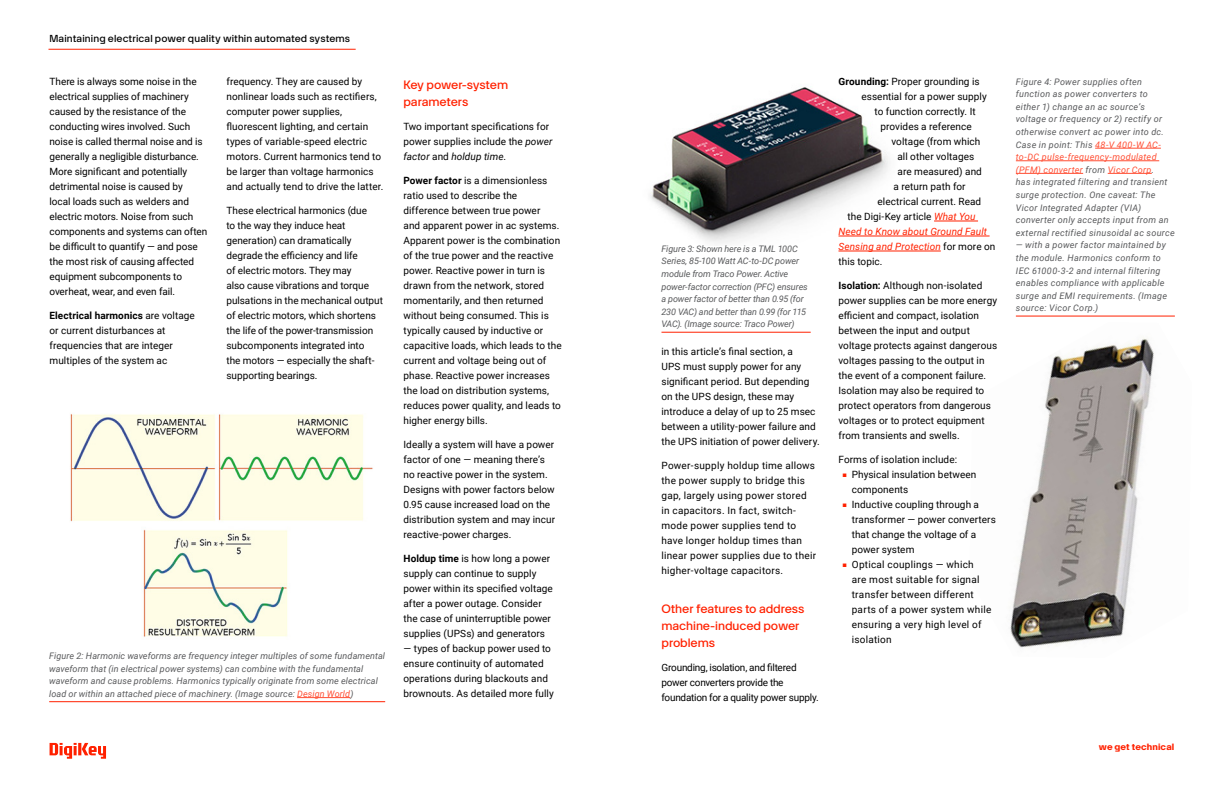
<style>
.page{position:relative;width:1224px;height:792px;background:#fff}
.page>*{position:absolute;margin:0;border:0;box-sizing:border-box;transform-origin:0 0}
.t1{font:12px/16.8px "Digi Key Artex";letter-spacing:-.01em;color:#ff2100}
.t2{font:10px/15px "Roboto";letter-spacing:.005em;color:#000}
.t3{font:10px/15px "Roboto";letter-spacing:.025em;color:#000}
.t4{font:10px/15px "Roboto";letter-spacing:-.025em;color:#000}
.t5{font:10px "Digi Key Artex";letter-spacing:.01em;color:#000}
.t6{font:italic 10px "Roboto";letter-spacing:.01em;color:#ff2100}
.t7{font:italic 9px/12.6px "Roboto";letter-spacing:.02em;color:#58595b}
.t8{font:italic 9px/12.6px "Roboto";letter-spacing:-.01em;color:#58595b}
.t9{font:700 9px "Digi Key Artex";letter-spacing:.015em;color:#ff2100}
.s1{font-weight:700}
.s2{color:#ff4e33}
.s3{font-style:italic}
.s4{font-style:italic;color:#ff2100}
.s5{font-style:normal;color:#000}
.s6{color:#ff2100}
</style>
<div class="page">
<svg style="left:50px;top:743px;width:56px;height:16px"></svg>
<img style="left:650px;top:87px;width:262px;height:156px">
<img style="left:1010px;top:337px;width:144px;height:311px">
<hr style="left:48px;top:49px;width:308px;height:1px;background:#ff2100">
<hr style="left:934px;top:221px;width:44px;height:1px;background:#ff2100">
<hr style="left:838px;top:236px;width:152px;height:1px;background:#ff2100">
<hr style="left:838px;top:251px;width:103px;height:1px;background:#ff2100">
<img style="left:70px;top:414px;width:303px;height:223px">
<hr style="left:49px;top:701px;width:336px;height:1px;background:#ff2100">
<hr style="left:297px;top:697px;width:53px;height:1px;background:#ff4e33">
<hr style="left:662px;top:332px;width:149px;height:1px;background:#ff2100">
<hr style="left:1095px;top:148px;width:66px;height:1px;background:#ff4e33">
<hr style="left:1016px;top:161px;width:143px;height:1px;background:#ff4e33">
<hr style="left:1016px;top:173px;width:67px;height:1px;background:#ff4e33">
<hr style="left:1108px;top:173px;width:44px;height:1px;background:#ff4e33">
<hr style="left:1016px;top:316px;width:159px;height:1px;background:#ff2100">
<p class="t5" style="left:50px;top:32px;width:302px">Maintaining electrical power quality within automated systems</p>
<p class="t2" style="left:50px;top:74px;width:159px">There is always some noise in the electrical supplies of machinery caused by the resistance of the conducting wires involved. Such noise is called thermal noise and is generally a negligible disturbance.<br>More significant and potentially detrimental noise is caused by<br>local loads such as welders and electric motors. Noise from such components and systems can often be difficult to quantify — and pose the most risk of causing affected equipment subcomponents to overheat, wear, and even fail.</p>
<p class="t2" style="left:50px;top:308px;width:147px"><span class="s1">Electrical harmonics</span> are voltage or current disturbances at frequencies that are integer multiples of the system ac</p>
<p class="t2" style="left:226px;top:74px;width:158px">frequency. They are caused by nonlinear loads such as rectifiers, computer power supplies, fluorescent lighting, and certain types of variable-speed electric motors. Current harmonics tend to be larger than voltage harmonics and actually tend to drive the latter.</p>
<p class="t2" style="left:226px;top:203px;width:158px">These electrical harmonics (due<br>to the way they induce heat generation) can dramatically degrade the efficiency and life<br>of electric motors. They may<br>also cause vibrations and torque pulsations in the mechanical output of electric motors, which shortens the life of the power-transmission subcomponents integrated into<br>the motors — especially the shaft&shy;supporting bearings.</p>
<p class="t7" style="left:49px;top:649px;width:337px">Figure 2: Harmonic waveforms are frequency integer multiples of some fundamental waveform that (in electrical power systems) can combine with the fundamental waveform and cause problems. Harmonics typically originate from some electrical load or within an attached piece of machinery. (Image source: <span class="s2">Design World</span>)</p>
<p class="t1" style="left:404px;top:76px;width:106px">Key power-system parameters</p>
<p class="t2" style="left:404px;top:119px;width:151px">Two important specifications for power supplies include the <span class="s3">power factor</span> and <span class="s3">holdup time</span>.</p>
<p class="t2" style="left:404px;top:173px;width:160px"><span class="s1">Power factor</span> is a dimensionless ratio used to describe the difference between true power<br>and apparent power in ac systems.<br>Apparent power is the combination of the true power and the reactive power. Reactive power in turn is drawn from the network, stored momentarily, and then returned without being consumed. This is typically caused by inductive or capacitive loads, which leads to the current and voltage being out of phase. Reactive power increases the load on distribution systems, reduces power quality, and leads to higher energy bills.</p>
<p class="t2" style="left:404px;top:437px;width:153px">Ideally a system will have a power factor of one — meaning there’s no reactive power in the system.<br>Designs with power factors below<br>0.95 cause increased load on the distribution system and may incur reactive-power charges.</p>
<p class="t2" style="left:404px;top:551px;width:151px"><span class="s1">Holdup time</span> is how long a power supply can continue to supply power within its specified voltage after a power outage. Consider the case of uninterruptible power supplies (UPSs) and generators</p>
<p class="t2" style="left:404px;top:641px;width:152px">— types of backup power used to ensure continuity of automated operations during blackouts and brownouts. As detailed more fully</p>
<p class="t8" style="left:662px;top:242px;width:148px">Figure 3: Shown here is a TML 100C Series, 85-100 Watt AC-to-DC power module from Traco Power. Active power-factor correction (PFC) ensures a power factor of better than 0.95 (for 230 VAC) and better than 0.99 (for 115<br>VAC). (Image source: Traco Power)</p>
<p class="t2" style="left:662px;top:344px;width:160px">in this article’s final section, a<br>UPS must supply power for any significant period. But depending on the UPS design, these may introduce a delay of up to 25 msec between a utility-power failure and the UPS initiation of power delivery.</p>
<p class="t3" style="left:662px;top:458px;width:156px">Power-supply holdup time allows the power supply to bridge this gap, largely using power stored in capacitors. In fact, switch&shy;mode power supplies tend to have longer holdup times than linear power supplies due to their higher-voltage capacitors.</p>
<p class="t1" style="left:662px;top:600px;width:145px">Other features to address machine-induced power problems</p>
<p class="t4" style="left:662px;top:659px;width:159px">Grounding, isolation, and filtered power converters provide the foundation for a quality power supply.</p>
<p class="t2" style="left:838px;top:74px;width:143px"><span class="s1">Grounding:</span> Proper grounding is</p>
<p class="t2" style="left:862px;top:89px;width:127px">essential for a power supply</p>
<p class="t2" style="left:874px;top:104px;width:103px">to function correctly. It</p>
<p class="t2" style="left:880px;top:119px;width:93px">provides a reference</p>
<p class="t2" style="left:892px;top:134px;width:90px">voltage (from which</p>
<p class="t2" style="left:898px;top:149px;width:78px">all other voltages</p>
<p class="t2" style="left:898px;top:164px;width:86px">are measured) and</p>
<p class="t2" style="left:894px;top:179px;width:74px">a return path for</p>
<p class="t2" style="left:878px;top:194px;width:105px">electrical current. Read</p>
<p class="t2" style="left:848px;top:209px;width:130px">the Digi-Key article <span class="s4">What You</span></p>
<p class="t6" style="left:838px;top:225px;width:150px">Need to Know about Ground Fault</p>
<p class="t6" style="left:838px;top:240px;width:158px">Sensing and Protection <span class="s5">for more on</span></p>
<p class="t2" style="left:838px;top:254px;width:45px">this topic.</p>
<p class="t2" style="left:838px;top:278px;width:160px"><span class="s1">Isolation:</span> Although non-isolated power supplies can be more energy efficient and compact, isolation between the input and output voltage protects against dangerous voltages passing to the output in the event of a component failure.<br>Isolation may also be required to protect operators from dangerous voltages or to protect equipment from transients and swells.</p>
<p class="t2" style="left:838px;top:452px;width:120px">Forms of isolation include:</p>
<p class="t2" style="left:852px;top:467px;width:126px;text-indent:-9px"><span class="s6">■</span> Physical insulation between components</p>
<p class="t2" style="left:852px;top:497px;width:146px;text-indent:-9px"><span class="s6">■</span> Inductive coupling through a transformer — power converters that change the voltage of a power system</p>
<p class="t3" style="left:852px;top:557px;width:141px;text-indent:-9px"><span class="s6">■</span> Optical couplings — which<br>are most suitable for signal transfer between different parts of a power system while ensuring a very high level of isolation</p>
<p class="t7" style="left:1016px;top:75px;width:160px">Figure 4: Power supplies often function as power converters to<br>either 1) change an ac source’s voltage or frequency or 2) rectify or otherwise convert ac power into dc.<br>Case in point: This <span class="s2">48-V 400-W AC&shy;to-DC pulse-frequency-modulated (PFM) converter</span> from <span class="s2">Vicor Corp</span>.<br>has integrated filtering and transient surge protection. One caveat: The Vicor Integrated Adapter (VIA) converter only accepts input from an external rectified sinusoidal ac source</p>
<p class="t7" style="left:1016px;top:238px;width:153px">— with a power factor maintained by the module. Harmonics conform to IEC 61000-3-2 and internal filtering enables compliance with applicable surge and EMI requirements. (Image source: Vicor Corp.)</p>
<p class="t9" style="left:1099px;top:740px;width:77px">we get technical</p>
</div>
